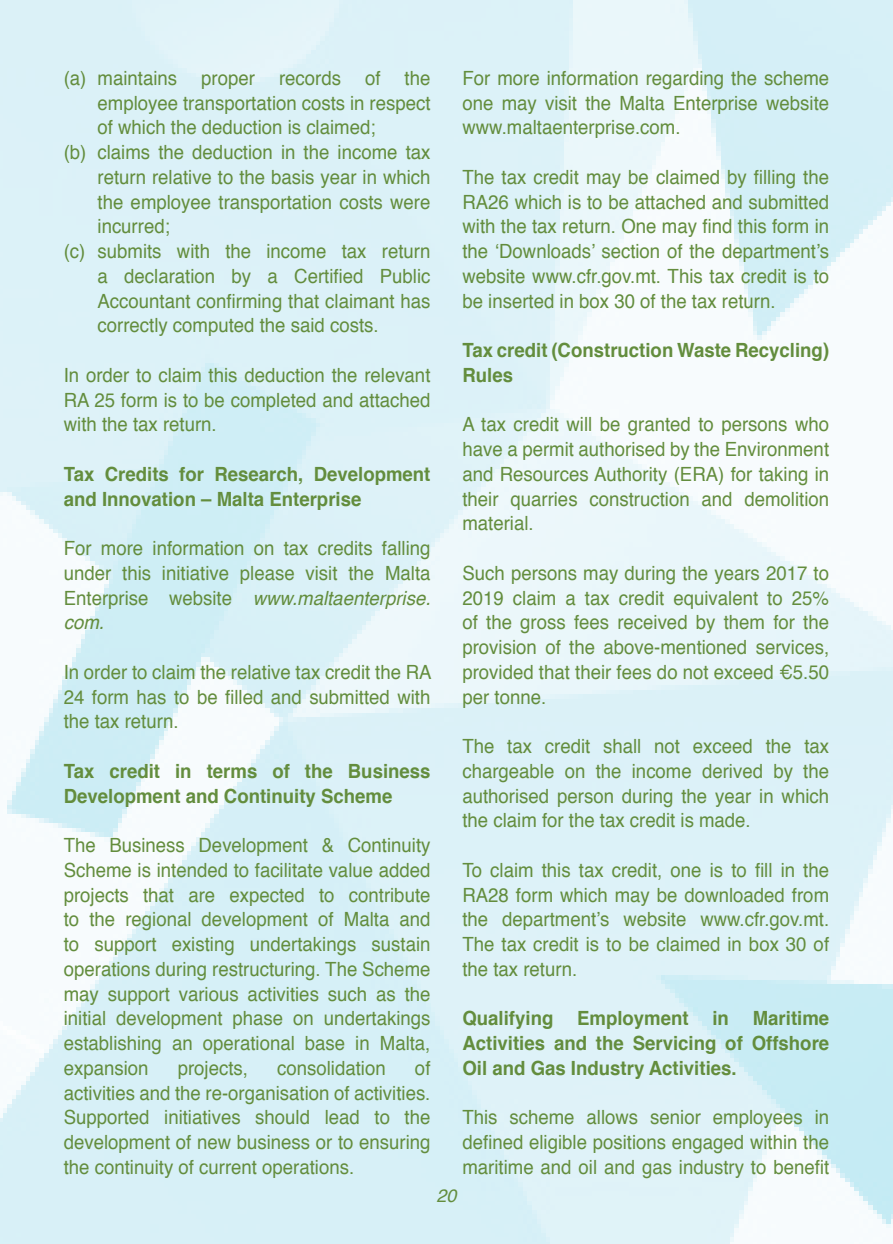
<style>
.page{position:relative;width:893px;height:1244px;background:#fff}
.page>*{position:absolute;margin:0;border:0;box-sizing:border-box;transform-origin:0 0}
.t1{font:19.57px/24.8px "Helvetica";color:#638d3d;text-align:justify;scale:.95 1}
.t2{font:700 19.57px/24.8px "Helvetica";color:#638d3d;scale:.95 1}
.t3{font:italic 18px "Helvetica";color:#638d3d}
.s1{font-style:italic}
</style>
<div class="page">
<p class="t1" style="left:64px;top:66px;width:387px">(a) maintains proper records of the</p>
<p class="t1" style="left:98px;top:91px;width:352px">employee transportation costs in respect</p>
<p class="t1" style="left:98px;top:116px;width:294px">of which the deduction is claimed;</p>
<p class="t1" style="left:64px;top:140px;width:387px">(b) claims the deduction in the income tax</p>
<p class="t1" style="left:98px;top:165px;width:352px">return relative to the basis year in which</p>
<p class="t1" style="left:98px;top:190px;width:352px">the employee transportation costs were</p>
<p class="t1" style="left:98px;top:215px;width:78px">incurred;</p>
<p class="t1" style="left:64px;top:239px;width:388px">(c) submits with the income tax return</p>
<p class="t1" style="left:98px;top:264px;width:352px">a declaration by a Certified Public</p>
<p class="t1" style="left:98px;top:289px;width:352px">Accountant confirming that claimant has</p>
<p class="t1" style="left:98px;top:314px;width:297px">correctly computed the said costs.</p>
<p class="t1" style="left:64px;top:363px;width:387px">In order to claim this deduction the relevant RA 25 form is to be completed and attached with the tax return.</p>
<p class="t2" style="left:64px;top:462px;width:388px">Tax Credits for Research, Development and Innovation – Malta Enterprise</p>
<p class="t1" style="left:64px;top:536px;width:388px">For more information on tax credits falling under this initiative please visit the Malta Enterprise website <span class="s1">www.maltaenterprise. com.</span></p>
<p class="t1" style="left:64px;top:660px;width:389px">In order to claim the relative tax credit the RA 24 form has to be filled and submitted with the tax return.</p>
<p class="t2" style="left:64px;top:759px;width:388px">Tax credit in terms of the Business<br>Development and Continuity Scheme</p>
<p class="t1" style="left:64px;top:833px;width:387px">The Business Development &amp; Continuity Scheme is intended to facilitate value added projects that are expected to contribute to the regional development of Malta and to support existing undertakings sustain operations during restructuring. The Scheme may support various activities such as the initial development phase on undertakings establishing an operational base in Malta, expansion</p>
<p class="t1" style="left:64px;top:1056px;width:387px;text-indent:351px">of activities and the re-organisation of activities.<br>Supported initiatives should lead to the development of new business or to ensuring the continuity of current operations.</p>
<p class="t1" style="left:178px;top:1056px;width:75px">projects,</p>
<p class="t1" style="left:277px;top:1056px;width:116px">consolidation</p>
<p class="t1" style="left:462px;top:66px;width:387px">For more information regarding the scheme one may visit the Malta Enterprise website www.maltaenterprise.com.</p>
<p class="t1" style="left:462px;top:165px;width:388px">The tax credit may be claimed by filling the RA26 which is to be attached and submitted with the tax return. One may find this form in the ‘Downloads’ section of the department’s website www.cfr.gov.mt. This tax credit is to be inserted in box 30 of the tax return.</p>
<p class="t2" style="left:462px;top:338px;width:388px">Tax credit (Construction Waste Recycling)<br>Rules</p>
<p class="t1" style="left:462px;top:413px;width:388px">A tax credit will be granted to persons who have a permit authorised by the Environment and Resources Authority (ERA) for taking in their quarries construction and demolition material.</p>
<p class="t1" style="left:462px;top:561px;width:387px">Such persons may during the years 2017 to 2019 claim a tax credit equivalent to 25% of the gross fees received by them for the provision of the above-mentioned services, provided that their fees do not exceed €5.50 per tonne.</p>
<p class="t1" style="left:462px;top:734px;width:388px">The tax credit shall not exceed the tax chargeable on the income derived by the authorised person during the year in which the claim for the tax credit is made.</p>
<p class="t1" style="left:462px;top:858px;width:388px">To claim this tax credit, one is to fill in the RA28 form which may be downloaded from the department’s website www.cfr.gov.mt.<br>The tax credit is to be claimed in box 30 of the tax return.</p>
<p class="t2" style="left:462px;top:1006px;width:388px;text-align:justify">Qualifying Employment in Maritime Activities and the Servicing of Offshore Oil and Gas Industry Activities.</p>
<p class="t1" style="left:462px;top:1105px;width:388px">This scheme allows senior employees in defined eligible positions engaged within the maritime and oil and gas industry to benefit</p>
<p class="t3" style="left:436px;top:1182px;width:22px">20</p>
</div>
